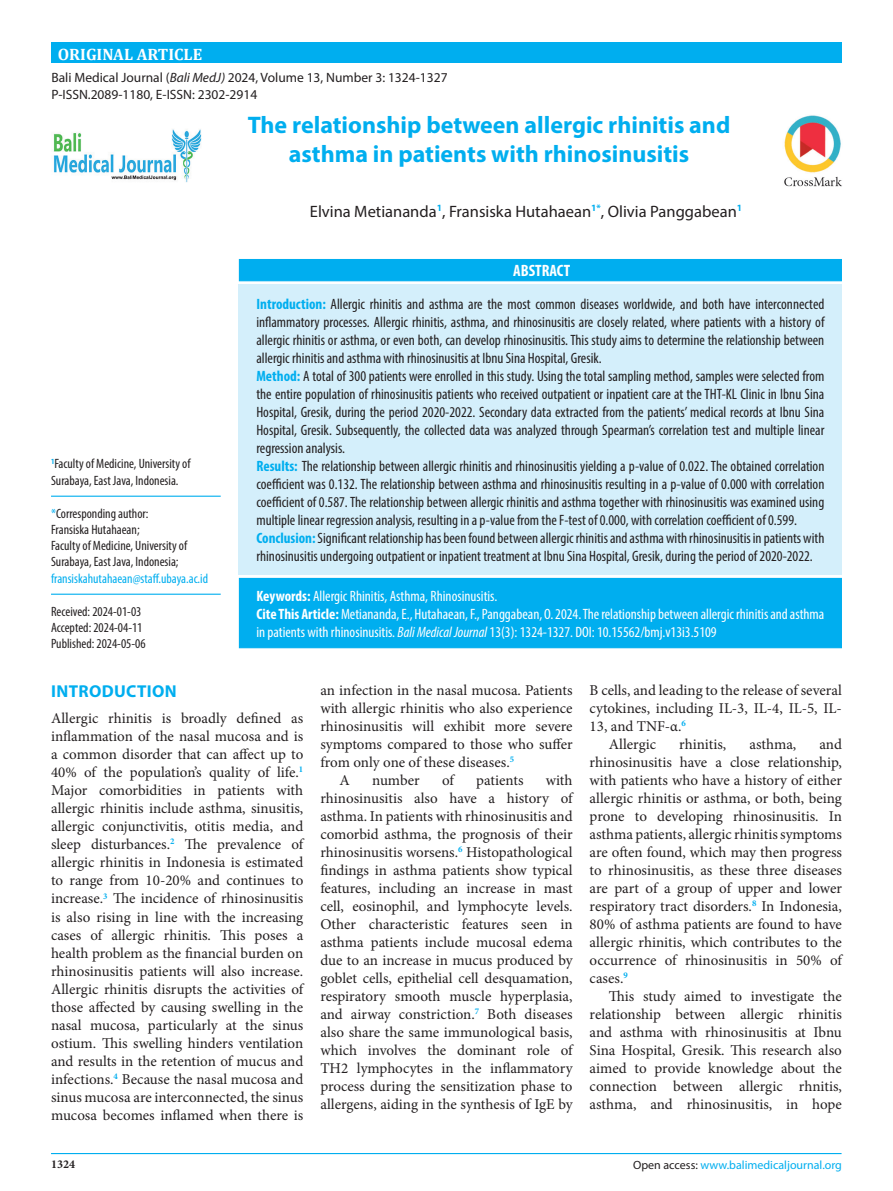
<style>
.page{position:relative;width:893px;height:1191px;background:#fff}
.page>*{position:absolute;margin:0;border:0;box-sizing:border-box;transform-origin:0 0}
.Judul_Naskah{font:700 24px/28.8px "Myriad Pro";color:#00aeef;text-align:center}
.judul{font:700 17.25px "Myriad Pro";letter-spacing:.02em;color:#00aeef}
.Author{font:16.5px "Myriad Pro";color:#231f20}
.t1{font:700 16.5px "Cambria";color:#fff}
.Default{font:700 condensed 16.5px "Myriad Pro";color:#fff}
.t2{font:15px/18px "Minion Pro";color:#231f20;text-align:justify}
.Abstrak{font:condensed 15px/18px "Myriad Pro";color:#231f20;text-align:justify}
.Keywords{font:condensed 15px/18px "Myriad Pro";color:#fff}
.Afiliasi{font:condensed 13.5px/16.2px "Myriad Pro";color:#231f20}
.t3{font:13.5px "Myriad Pro";color:#231f20}
.Afiliasi-2{font:condensed 13.5px "Myriad Pro";color:#00aeef}
.judul-2{font:12px "Myriad Pro";color:#00aeef}
.judul-3{font:700 12px "Minion Pro";color:#231f20}
.s1{font-style:italic}
.s2{color:#00aeef}
.s3{font-weight:700;color:#00aeef}
.s4{font-weight:700}
.s5{font-style:italic;color:#231f20}
.s6{color:#231f20}
</style>
<div class="page">
<div style="left:51px;top:43px;width:790px;height:20px;background:#00aeef"></div>
<div style="left:239px;top:259px;width:603px;height:22px;background:#00aeef;border:1px solid #00aeef"></div>
<div style="left:239px;top:284px;width:603px;height:291px;background:#d4effb"></div>
<div style="left:239px;top:578px;width:603px;height:70px;background:#00aeef"></div>
<img style="left:784px;top:115px;width:58px;height:72px">
<hr style="left:51px;top:495px;width:170px;height:2px;background:#00aeef">
<hr style="left:51px;top:593px;width:170px;height:2px;background:#00aeef">
<hr style="left:51px;top:1153px;width:790px;height:1px;background:#00aeef">
<img style="left:53px;top:129px;width:149px;height:54px">
<p class="t1" style="left:58px;top:43px;width:146px">ORIGINAL ARTICLE</p>
<p class="t3" style="left:51px;top:70px;width:398px">Bali Medical Journal (<span class="s1">Bali MedJ)</span> 2024, Volume 13, Number 3: 1324-1327</p>
<p class="t3" style="left:51px;top:86px;width:207px">P-ISSN.2089-1180, E-ISSN: 2302-2914</p>
<p class="Judul_Naskah" style="left:248px;top:110px;width:484px">The relationship between allergic rhinitis and asthma in patients with rhinosinusitis</p>
<p class="Author" style="left:310px;top:201px;width:434px">Elvina Metiananda<sup>1</sup>, Fransiska Hutahaean<sup>1*</sup>, Olivia Panggabean<sup>1</sup></p>
<p class="Afiliasi" style="left:51px;top:456px;width:141px"><sup>1</sup>Faculty of Medicine, University of<br>Surabaya, East Java, Indonesia.</p>
<p class="Afiliasi" style="left:51px;top:505px;width:99px"><span class="s2">*</span>Corresponding author:</p>
<p class="Afiliasi" style="left:51px;top:521px;width:90px">Fransiska Hutahaean;</p>
<p class="Afiliasi" style="left:51px;top:537px;width:138px">Faculty of Medicine, University of<br>Surabaya, East Java, Indonesia;</p>
<p class="Afiliasi-2" style="left:51px;top:570px;width:159px">fransiskahutahaean@staff.ubaya.ac.id</p>
<p class="Afiliasi" style="left:51px;top:603px;width:92px">Received: 2024-01-03</p>
<p class="Afiliasi" style="left:51px;top:619px;width:93px">Accepted: 2024-04-11</p>
<p class="Afiliasi" style="left:51px;top:635px;width:96px">Published: 2024-05-06</p>
<p class="Default" style="left:513px;top:260px;width:58px">ABSTRACT</p>
<p class="Abstrak" style="left:256px;top:295px;width:569px"><span class="s3">Introduction:</span> Allergic rhinitis and asthma are the most common diseases worldwide, and both have interconnected inflammatory processes. Allergic rhinitis, asthma, and rhinosinusitis are closely related, where patients with a history of allergic rhinitis or asthma, or even both, can develop rhinosinusitis. This study aims to determine the relationship between allergic rhinitis and asthma with rhinosinusitis at Ibnu Sina Hospital, Gresik.</p>
<p class="Abstrak" style="left:256px;top:367px;width:569px"><span class="s3">Method:</span> A total of 300 patients were enrolled in this study. Using the total sampling method, samples were selected from the entire population of rhinosinusitis patients who received outpatient or inpatient care at the THT-KL Clinic in Ibnu Sina Hospital, Gresik, during the period 2020-2022. Secondary data extracted from the patients’ medical records at Ibnu Sina Hospital, Gresik. Subsequently, the collected data was analyzed through Spearman’s correlation test and multiple linear regression analysis.</p>
<p class="Abstrak" style="left:256px;top:457px;width:569px"><span class="s3">Results:</span> The relationship between allergic rhinitis and rhinosinusitis yielding a p-value of 0.022. The obtained correlation coefficient was 0.132. The relationship between asthma and rhinosinusitis resulting in a p-value of 0.000 with correlation coefficient of 0.587. The relationship between allergic rhinitis and asthma together with rhinosinusitis was examined using multiple linear regression analysis, resulting in a p-value from the F-test of 0.000, with correlation coefficient of 0.599.</p>
<p class="Abstrak" style="left:256px;top:529px;width:569px"><span class="s3">Conclusion:</span> Significant relationship has been found between allergic rhinitis and asthma with rhinosinusitis in patients with rhinosinusitis undergoing outpatient or inpatient treatment at Ibnu Sina Hospital, Gresik, during the period of 2020-2022.</p>
<p class="Keywords" style="left:256px;top:586px;width:242px"><span class="s4">Keywords:</span> Allergic Rhinitis, Asthma, Rhinosinusitis.</p>
<p class="Keywords" style="left:256px;top:604px;width:569px"><span class="s4">Cite This Article:</span> Metiananda, E., Hutahaean, F., Panggabean, O. 2024. The relationship between allergic rhinitis and asthma in patients with rhinosinusitis. <span class="s1">Bali Medical Journal</span> 13(3): 1324-1327. DOI: 10.15562/bmj.v13i3.5109</p>
<p class="judul" style="left:51px;top:680px;width:127px">INTRODUCTION</p>
<p class="t2" style="left:51px;top:709px;width:254px">Allergic rhinitis is broadly defined as inflammation of the nasal mucosa and is a common disorder that can affect up to 40% of the population’s quality of life.<sup>1<br></sup>Major comorbidities in patients with allergic rhinitis include asthma, sinusitis, allergic conjunctivitis, otitis media, and sleep disturbances.<sup>2</sup> The prevalence of allergic rhinitis in Indonesia is estimated to range from 10-20% and continues to increase.<sup>3</sup> The incidence of rhinosinusitis is also rising in line with the increasing cases of allergic rhinitis. This poses a health problem as the financial burden on rhinosinusitis patients will also increase.<br>Allergic rhinitis disrupts the activities of those affected by causing swelling in the nasal mucosa, particularly at the sinus ostium. This swelling hinders ventilation and results in the retention of mucus and infections.<sup>4</sup> Because the nasal mucosa and sinus mucosa are interconnected, the sinus mucosa becomes inflamed when there is</p>
<p class="t2" style="left:320px;top:681px;width:254px">an infection in the nasal mucosa. Patients with allergic rhinitis who also experience rhinosinusitis will exhibit more severe symptoms compared to those who suffer from only one of these diseases.<sup>5</sup></p>
<p class="t2" style="left:339px;top:771px;width:12px">A</p>
<p class="t2" style="left:372px;top:771px;width:49px">number</p>
<p class="t2" style="left:442px;top:771px;width:13px">of</p>
<p class="t2" style="left:476px;top:771px;width:49px">patients</p>
<p class="t2" style="left:320px;top:771px;width:254px;text-indent:225px">with rhinosinusitis also have a history of asthma. In patients with rhinosinusitis and comorbid asthma, the prognosis of their rhinosinusitis worsens.<sup>6</sup> Histopathological findings in asthma patients show typical features, including an increase in mast cell, eosinophil, and lymphocyte levels.<br>Other characteristic features seen in asthma patients include mucosal edema due to an increase in mucus produced by goblet cells, epithelial cell desquamation, respiratory smooth muscle hyperplasia, and airway constriction.<sup>7</sup> Both diseases also share the same immunological basis, which involves the dominant role of TH2 lymphocytes in the inflammatory process during the sensitization phase to allergens, aiding in the synthesis of IgE by</p>
<p class="t2" style="left:590px;top:681px;width:254px">B cells, and leading to the release of several cytokines, including IL-3, IL-4, IL-5, IL-13, and TNF-α.<sup>6</sup></p>
<p class="t2" style="left:609px;top:735px;width:49px">Allergic</p>
<p class="t2" style="left:679px;top:735px;width:49px">rhinitis,</p>
<p class="t2" style="left:749px;top:735px;width:48px">asthma,</p>
<p class="t2" style="left:590px;top:735px;width:254px;text-indent:230px">and rhinosinusitis have a close relationship, with patients who have a history of either allergic rhinitis or asthma, or both, being prone to developing rhinosinusitis. In asthma patients, allergic rhinitis symptoms are often found, which may then progress to rhinosinusitis, as these three diseases are part of a group of upper and lower respiratory tract disorders.<sup>8</sup> In Indonesia, 80% of asthma patients are found to have allergic rhinitis, which contributes to the occurrence of rhinosinusitis in 50% of cases.<sup>9</sup></p>
<p class="t2" style="left:590px;top:987px;width:254px;text-indent:19px">This study aimed to investigate the relationship between allergic rhinitis and asthma with rhinosinusitis at Ibnu Sina Hospital, Gresik. This research also aimed to provide knowledge about the connection between allergic rhnitis, asthma, and rhinosinusitis, in hope</p>
<p class="judul-3" style="left:51px;top:1155px;width:25px">1324</p>
<p class="judul-2" style="left:476px;top:1157px;width:367px"><span class="s5">Bali Medical Journal 2024</span><span class="s6">; 13(3): 1324-1327 | doi:</span> 10.15562/bmj.v13i3.5109</p>
<p class="judul-2" style="left:633px;top:1157px;width:210px"><span class="s6">Open access:</span> www.balimedicaljournal.org</p>
</div>
